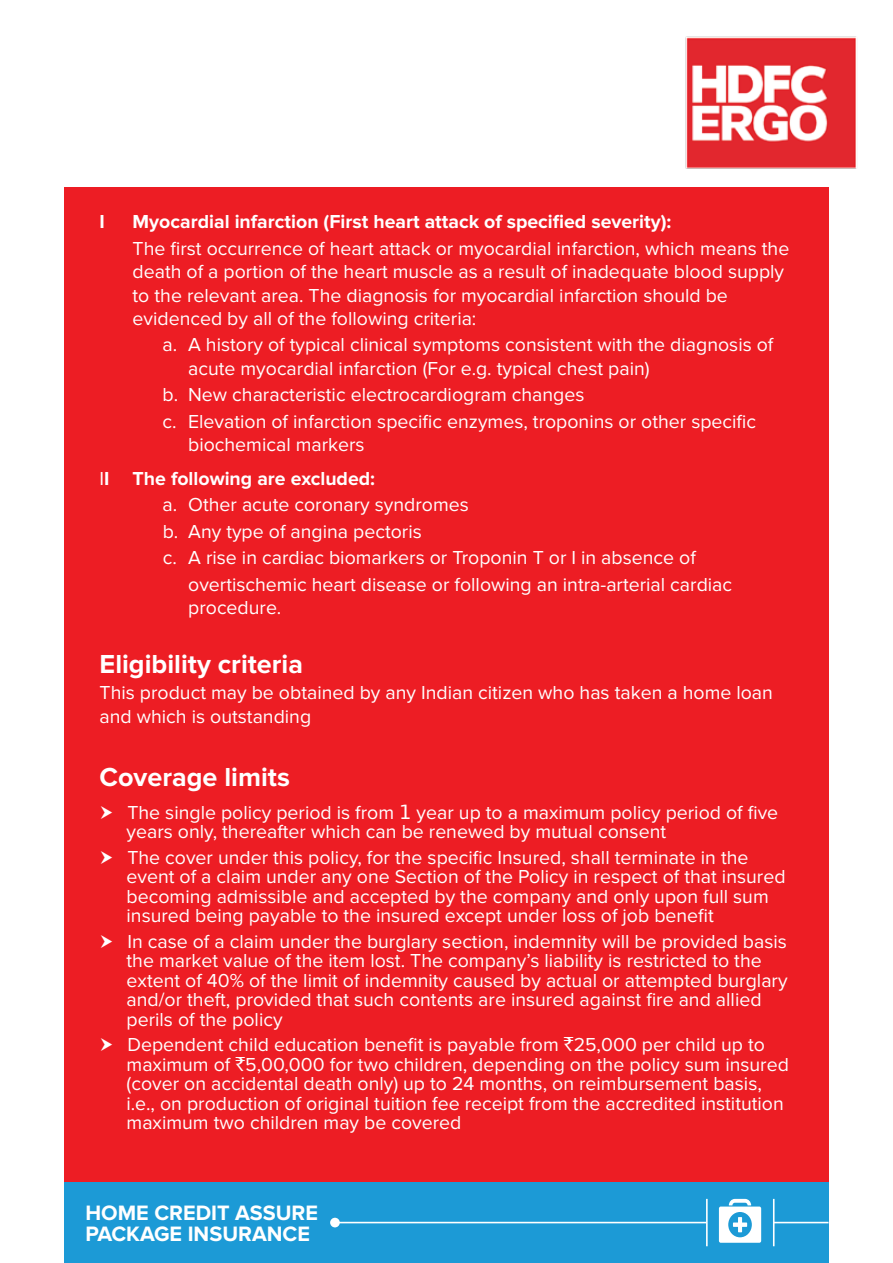
<style>
.page{position:relative;width:893px;height:1263px;background:#fff}
.page>*{position:absolute;margin:0;border:0;box-sizing:border-box;transform-origin:0 0}
.t1{font:700 27px "Proxima Nova";color:#fff}
.t2{font:700 21.6px/21.6px "Proxima Nova";color:#fff}
.t3{font:19.5px/19.5px "Proxima Nova";color:#fff}
.t4{font:700 19.5px/33.9px "Proxima Nova";color:#fff}
.s1{font-weight:400}
.s2{font-family:"Rupee Foradian"}
</style>
<div class="page">
<div style="left:64px;top:188px;width:764px;height:994px;background:#ed1d24"></div>
<img style="left:652px;top:36px;width:205px;height:216px">
<div style="left:64px;top:1182px;width:764px;height:81px;background:#1c9ad6"></div>
<svg style="left:330px;top:1199px;width:498px;height:47px"></svg>
<p class="t4" style="left:100px;top:205px;width:7px">I</p>
<p class="t4" style="left:133px;top:205px;width:540px">Myocardial infarction (First heart attack of specified severity):</p>
<p class="t3" style="left:133px;top:237px;width:658px;line-height:23.4px">The first occurrence of heart attack or myocardial infarction, which means the death of a portion of the heart muscle as a result of inadequate blood supply to the relevant area. The diagnosis for myocardial infarction should be evidenced by all of the following criteria:</p>
<p class="t3" style="left:188px;top:334px;width:587px;line-height:23.4px;text-indent:-26px">a. A history of typical clinical symptoms consistent with the diagnosis of acute myocardial infarction (For e.g. typical chest pain)</p>
<p class="t3" style="left:163px;top:382px;width:595px;line-height:26.4px">b. New characteristic electrocardiogram changes<br>c. Elevation of infarction specific enzymes, troponins or other specific</p>
<p class="t4" style="left:100px;top:428px;width:277px;text-indent:88px"><span class="s1">biochemical markers<br>I</span>I The following are excluded:</p>
<p class="t3" style="left:163px;top:496px;width:308px">a. Other acute coronary syndromes</p>
<p class="t3" style="left:163px;top:522px;width:261px">b. Any type of angina pectoris</p>
<p class="t3" style="left:163px;top:548px;width:535px">c. A rise in cardiac biomarkers or Troponin T or I in absence of</p>
<p class="t3" style="left:188px;top:575px;width:545px">overtischemic heart disease or following an intra-arterial cardiac</p>
<p class="t3" style="left:188px;top:598px;width:95px">procedure.</p>
<h1 class="t1" style="left:100px;top:648px;width:205px">Eligibility criteria</h1>
<p class="t3" style="left:100px;top:681px;width:675px;line-height:23.4px">This product may be obtained by any Indian citizen who has taken a home loan and which is outstanding</p>
<h1 class="t1" style="left:100px;top:761px;width:192px">Coverage limits</h1>
<p class="t3" style="left:127px;top:803px;width:653px">The single policy period is from <span class="s2">1</span> year up to a maximum policy period of five years only, thereafter which can be renewed by mutual consent</p>
<p class="t3" style="left:127px;top:848px;width:660px">The cover under this policy, for the specific Insured, shall terminate in the event of a claim under any one Section of the Policy in respect of that insured becoming admissible and accepted by the company and only upon full sum insured being payable to the insured except under loss of job benefit</p>
<p class="t3" style="left:127px;top:932px;width:662px">In case of a claim under the burglary section, indemnity will be provided basis the market value of the item lost. The company’s liability is restricted to the extent of 40% of the limit of indemnity caused by actual or attempted burglary and/or theft, provided that such contents are insured against fire and allied perils of the policy</p>
<p class="t3" style="left:127px;top:1035px;width:664px">Dependent child education benefit is payable from <span class="s2">`</span>25,000 per child up to maximum of <span class="s2">`</span>5,00,000 for two children, depending on the policy sum insured (cover on accidental death only) up to 24 months, on reimbursement basis, i.e., on production of original tuition fee receipt from the accredited institution maximum two children may be covered</p>
<p class="t2" style="left:86px;top:1202px;width:234px">HOME CREDIT ASSURE<br>PACKAGE INSURANCE</p>
</div>
